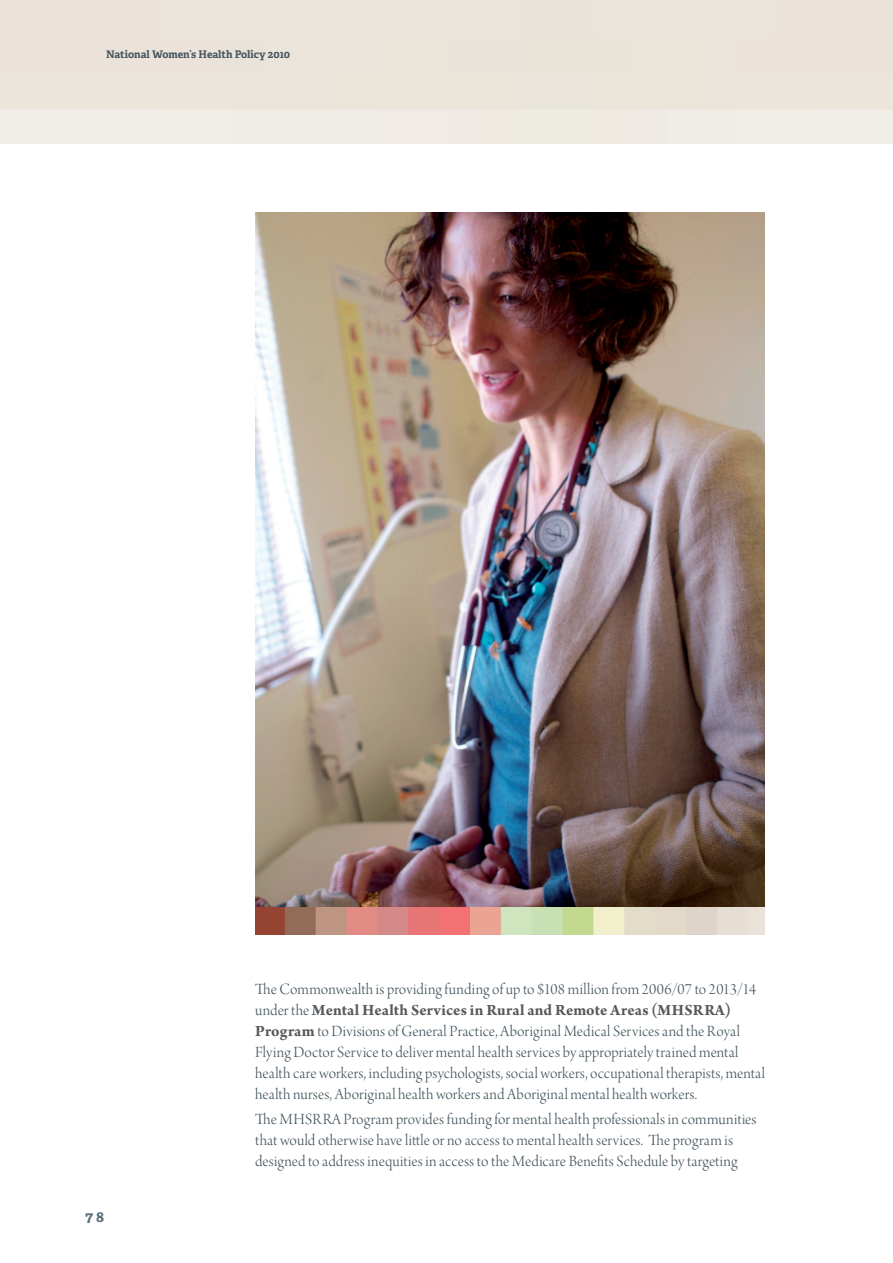
<style>
.page{position:relative;width:893px;height:1263px;background:#fff}
.page>*{position:absolute;margin:0;border:0;box-sizing:border-box;transform-origin:0 0}
.Text_body{font:16.5px/21px "Arno Pro Light Display";letter-spacing:.01em;color:#45555f}
.t1{font:700 15px "Adelle Basic";color:#5b6f7b}
.t2{font:700 10.5px "Adelle Basic";color:#45555f}
.s1{font-family:"Arno Pro";font-weight:700;color:#57585a}
</style>
<div class="page">
<div style="left:0;top:0;width:893px;height:143px;background:linear-gradient(to right,#ece6dd,#ece6dc)"></div>
<img style="left:255px;top:213px;width:509px;height:721px">
<p class="t2" style="left:106px;top:47px;width:185px">National Women’s Health Policy 2010</p>
<p class="t1" style="left:85px;top:1207px;width:21px">78</p>
<p class="Text_body" style="left:255px;top:979px;width:511px">The Commonwealth is providing funding of up to $108 million from 2006/07 to 2013/14 under the <span class="s1">Mental Health Services in Rural and Remote Areas (MHSRRA)<br>Program</span> to Divisions of General Practice, Aboriginal Medical Services and the Royal Flying Doctor Service to deliver mental health services by appropriately trained mental health care workers, including psychologists, social workers, occupational therapists, mental health nurses, Aboriginal health workers and Aboriginal mental health workers.</p>
<p class="Text_body" style="left:255px;top:1110px;width:503px">The MHSRRA Program provides funding for mental health professionals in communities that would otherwise have little or no access to mental health services. The program is designed to address inequities in access to the Medicare Benefits Schedule by targeting</p>
</div>
